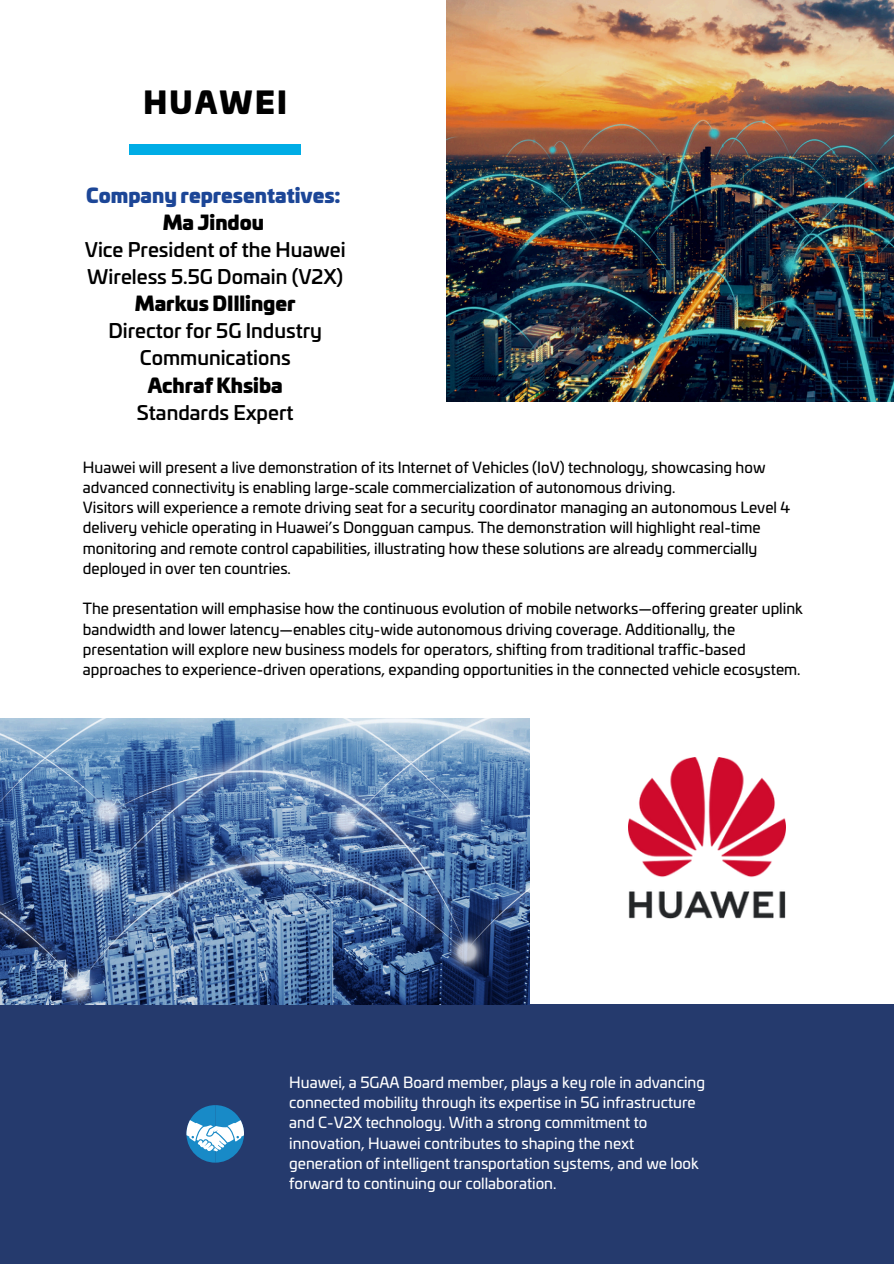
<style>
.page{position:relative;width:894px;height:1264px;background:#fff}
.page>*{position:absolute;margin:0;border:0;box-sizing:border-box;transform-origin:0 0}
.t1{font:900 29.85px "Univia Pro";letter-spacing:.08em;color:#000}
.t2{font:500 19.5px/27px "Univia Pro";color:#000;text-align:center}
.t3{font:15px/20.2px "Univia Pro";color:#000}
.t4{font:15px/20.2px "Univia Pro";color:#fff}
.s1{font-weight:900;color:#1c4697}
.s2{font-weight:900}
</style>
<div class="page">
<div style="left:130px;top:144px;width:171px;height:10px;background:#00ade6"></div>
<div style="left:0;top:1004px;width:893px;height:259px;background:#253a6d"></div>
<svg style="left:186px;top:1105px;width:58px;height:57px"></svg>
<img style="left:628px;top:757px;width:157px;height:161px">
<img style="left:446px;top:0;width:447px;height:402px">
<img style="left:0;top:718px;width:529px;height:286px">
<h1 class="t1" style="left:143px;top:91px;width:145px">HUAWEI</h1>
<p class="t2" style="left:85px;top:184px;width:262px"><span class="s1">Company representatives:<br></span><span class="s2">Ma Jindou<br></span>Vice President of the Huawei<br>Wireless 5.5G Domain (V2X)<br><span class="s2">Markus DIllinger<br></span>Director for 5G Industry<br>Communications<br><span class="s2">Achraf Khsiba<br></span>Standards Expert</p>
<h2 class="t3" style="left:83px;top:458px;width:684px">Huawei will present a live demonstration of its Internet of Vehicles (IoV) technology, showcasing how advanced connectivity is enabling large-scale commercialization of autonomous driving.</h2>
<p class="t3" style="left:83px;top:498px;width:708px">Visitors will experience a remote driving seat for a security coordinator managing an autonomous Level 4 delivery vehicle operating in Huawei’s Dongguan campus. The demonstration will highlight real-time monitoring and remote control capabilities, illustrating how these solutions are already commercially deployed in over ten countries.</p>
<p class="t3" style="left:83px;top:599px;width:721px">The presentation will emphasise how the continuous evolution of mobile networks—offering greater uplink bandwidth and lower latency—enables city-wide autonomous driving coverage. Additionally, the presentation will explore new business models for operators, shifting from traditional traffic-based approaches to experience-driven operations, expanding opportunities in the connected vehicle ecosystem.</p>
<p class="t4" style="left:289px;top:1073px;width:417px">Huawei, a 5GAA Board member, plays a key role in advancing connected mobility through its expertise in 5G infrastructure and C-V2X technology. With a strong commitment to innovation, Huawei contributes to shaping the next generation of intelligent transportation systems, and we look forward to continuing our collaboration.</p>
</div>
